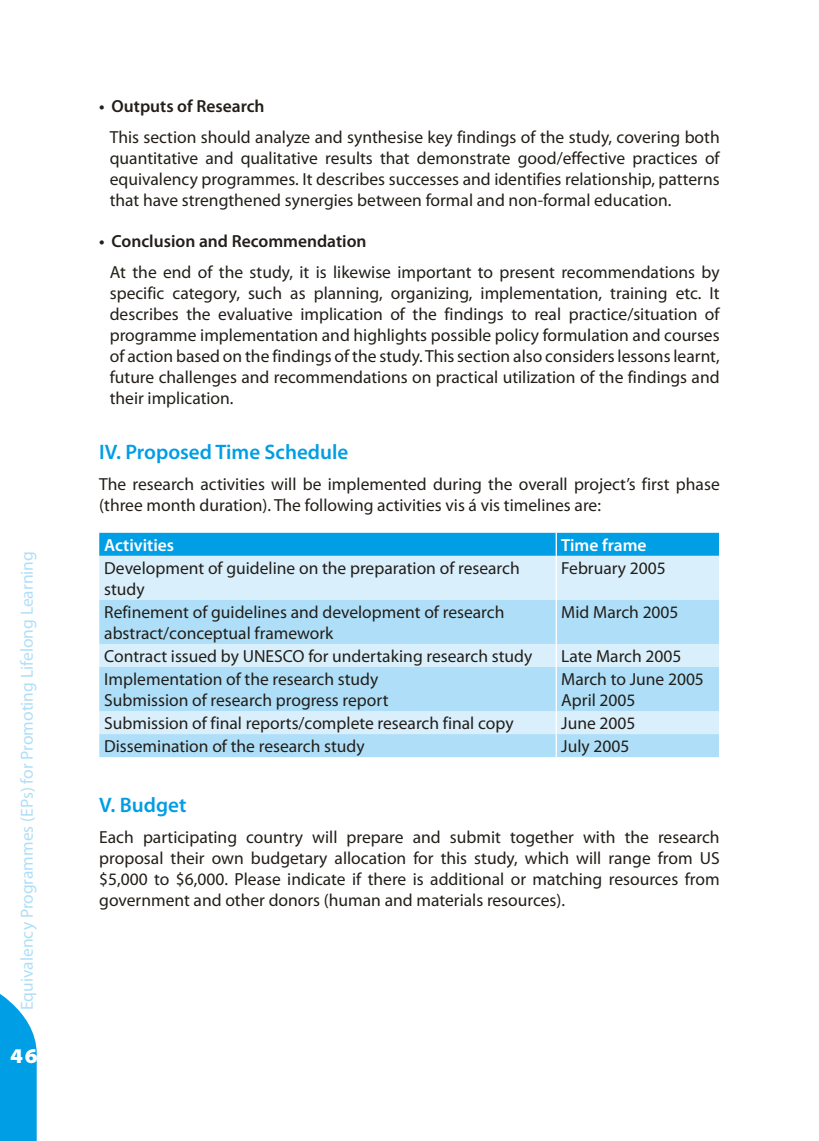
<style>
.page{position:relative;width:819px;height:1141px;background:#fff}
.page>*{position:absolute;margin:0;border:0;box-sizing:border-box;transform-origin:0 0}
.t1{font:600 21px "Myriad Pro";color:#009ee4}
.t2{font:900 semi-expanded 21px "Myriad Pro";color:#fff}
.t3{font:17.5px/21px "Myriad Pro";color:#221e19}
.t4{font:17.5px "Myriad Pro";color:#afdff8}
.t5{font:600 17.5px "Myriad Pro";color:#221e19}
.t6{font:600 17.5px "Myriad Pro";color:#fff}
</style>
<div class="page">
<svg style="left:0;top:994px;width:37px;height:147px;background:#22abe7"></svg>
<div style="left:99px;top:533px;width:620px;height:23px;background:#009ee4"></div>
<div style="left:99px;top:556px;width:620px;height:44px;background:#d9effc"></div>
<svg style="left:99px;top:600px;width:620px;height:157px;background:#bbe3f9"></svg>
<hr style="left:555px;top:533px;width:2px;height:23px;background:#fff">
<hr style="left:555px;top:556px;width:2px;height:44px;background:#fff">
<hr style="left:555px;top:600px;width:2px;height:44px;background:#fff">
<hr style="left:555px;top:644px;width:2px;height:23px;background:#fff">
<hr style="left:555px;top:667px;width:2px;height:44px;background:#fff">
<hr style="left:555px;top:711px;width:2px;height:23px;background:#fff">
<hr style="left:555px;top:734px;width:2px;height:23px;background:#fff">
<p class="t4" style="left:16px;top:1010px;width:460px;rotate:-90deg">Equivalency Programmes (EPs) for Promoting Lifelong Learning</p>
<p class="t2" style="left:10px;top:1043px;width:28px">46</p>
<p class="t5" style="left:99px;top:95px;width:167px">• Outputs of Research</p>
<p class="t3" style="left:110px;top:127px;width:611px;text-align:justify">This section should analyze and synthesise key findings of the study, covering both quantitative and qualitative results that demonstrate good/effective practices of equivalency programmes. It describes successes and identifies relationship, patterns that have strengthened synergies between formal and non-formal education.</p>
<p class="t5" style="left:99px;top:230px;width:269px">• Conclusion and Recommendation</p>
<p class="t3" style="left:110px;top:261px;width:611px;text-align:justify">At the end of the study, it is likewise important to present recommendations by specific category, such as planning, organizing, implementation, training etc. It describes the evaluative implication of the findings to real practice/situation of programme implementation and highlights possible policy formulation and courses of action based on the findings of the study. This section also considers lessons learnt, future challenges and recommendations on practical utilization of the findings and their implication.</p>
<p class="t1" style="left:99px;top:439px;width:250px">IV. Proposed Time Schedule</p>
<p class="t3" style="left:99px;top:473px;width:622px">The research activities will be implemented during the overall project’s first phase (three month duration). The following activities vis á vis timelines are:</p>
<p class="t6" style="left:104px;top:534px;width:71px">Activities</p>
<p class="t6" style="left:561px;top:534px;width:87px">Time frame</p>
<p class="t3" style="left:104px;top:557px;width:417px">Development of guideline on the preparation of research study</p>
<p class="t3" style="left:561px;top:557px;width:106px">February 2005</p>
<p class="t3" style="left:104px;top:601px;width:401px">Refinement of guidelines and development of research abstract/conceptual framework</p>
<p class="t3" style="left:561px;top:601px;width:119px">Mid March 2005</p>
<p class="t3" style="left:104px;top:645px;width:429px">Contract issued by UNESCO for undertaking research study</p>
<p class="t3" style="left:561px;top:645px;width:122px">Late March 2005</p>
<p class="t3" style="left:104px;top:668px;width:286px">Implementation of the research study<br>Submission of research progress report</p>
<p class="t3" style="left:561px;top:668px;width:144px">March to June 2005<br>April 2005</p>
<p class="t3" style="left:104px;top:712px;width:411px">Submission of final reports/complete research final copy</p>
<p class="t3" style="left:561px;top:712px;width:76px">June 2005</p>
<p class="t3" style="left:104px;top:736px;width:262px">Dissemination of the research study</p>
<p class="t3" style="left:561px;top:736px;width:70px">July 2005</p>
<p class="t1" style="left:99px;top:792px;width:89px">V. Budget</p>
<p class="t3" style="left:99px;top:826px;width:622px;text-align:justify">Each participating country will prepare and submit together with the research proposal their own budgetary allocation for this study, which will range from US $5,000 to $6,000. Please indicate if there is additional or matching resources from government and other donors (human and materials resources).</p>
</div>
